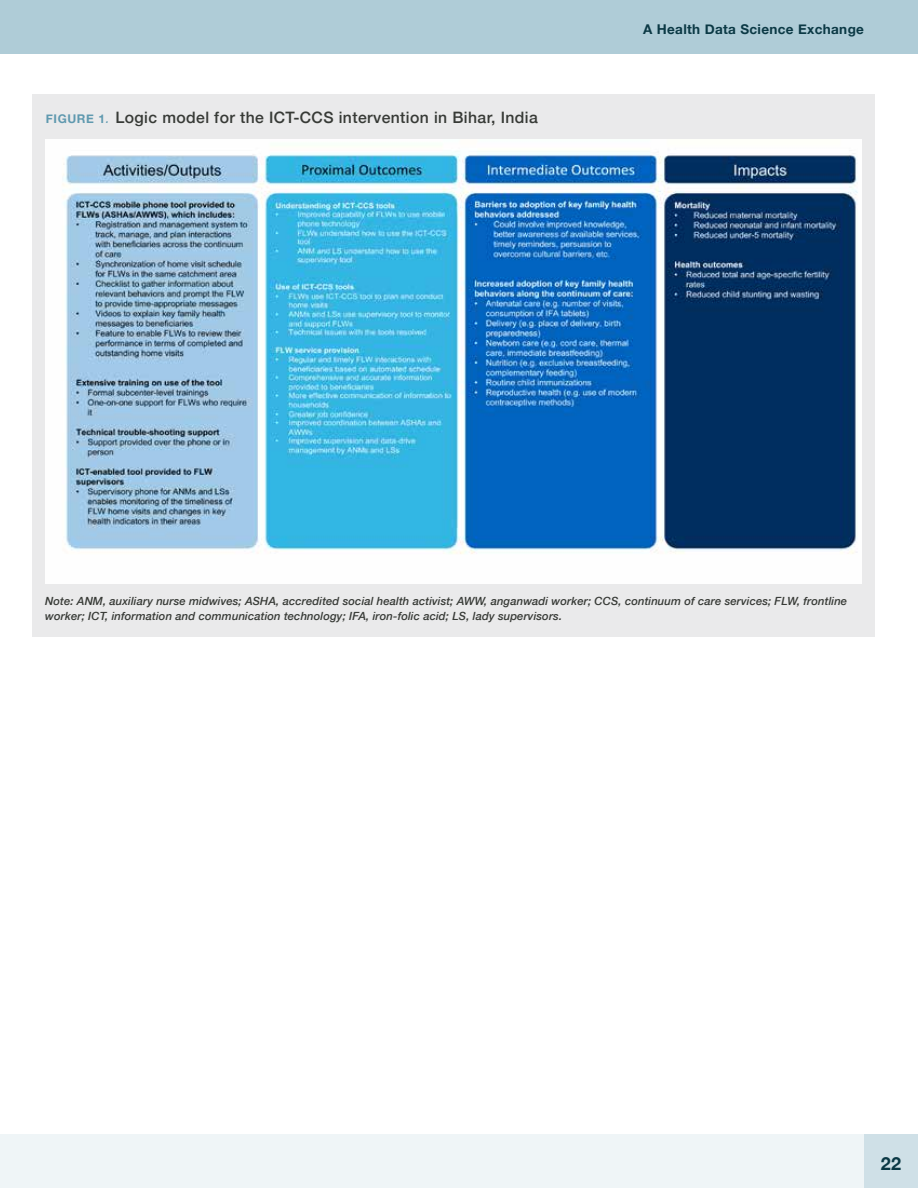
<style>
.page{position:relative;width:918px;height:1188px;background:#fff}
.page>*{position:absolute;margin:0;border:0;box-sizing:border-box;transform-origin:0 0}
.t1{font:700 18px "Helvetica Neue";color:#0b3945}
.t2{font:500 15.75px "Helvetica Neue";letter-spacing:.025em;color:#373a36}
.t3{font:700 13.5px "Helvetica Neue";letter-spacing:.025em;color:#0b3945}
.t4{font:italic 500 11.25px/15px "Helvetica Neue";letter-spacing:.01em;color:#373a36}
.s1{font-weight:700;font-size:12px;color:#5f99af}
.s2{font-weight:300;font-style:italic;color:#5f99af}
</style>
<div class="page">
<div style="left:0;top:1134px;width:918px;height:54px;background:#eff5f7"></div>
<div style="left:0;top:0;width:918px;height:54px;background:#afccd7"></div>
<div style="left:864px;top:1134px;width:54px;height:54px;background:#cfe0e7"></div>
<div style="left:32px;top:94px;width:843px;height:543px;background:#eaeaeb"></div>
<img style="left:45px;top:140px;width:816px;height:444px">
<h2 class="t2" style="left:46px;top:105px;width:494px"><span class="s1">FIGURE 1</span><span class="s2">.</span> Logic model for the ICT-CCS intervention in Bihar, India</h2>
<p class="t3" style="left:643px;top:19px;width:222px">A Health Data Science Exchange</p>
<p class="t4" style="left:45px;top:593px;width:803px">Note: ANM, auxiliary nurse midwives; ASHA, accredited social health activist; AWW, anganwadi worker; CCS, continuum of care services; FLW, frontline worker; ICT, information and communication technology; IFA, iron-folic acid; LS, lady supervisors.</p>
<h1 class="t1" style="left:881px;top:1149px;width:22px">22</h1>
</div>
